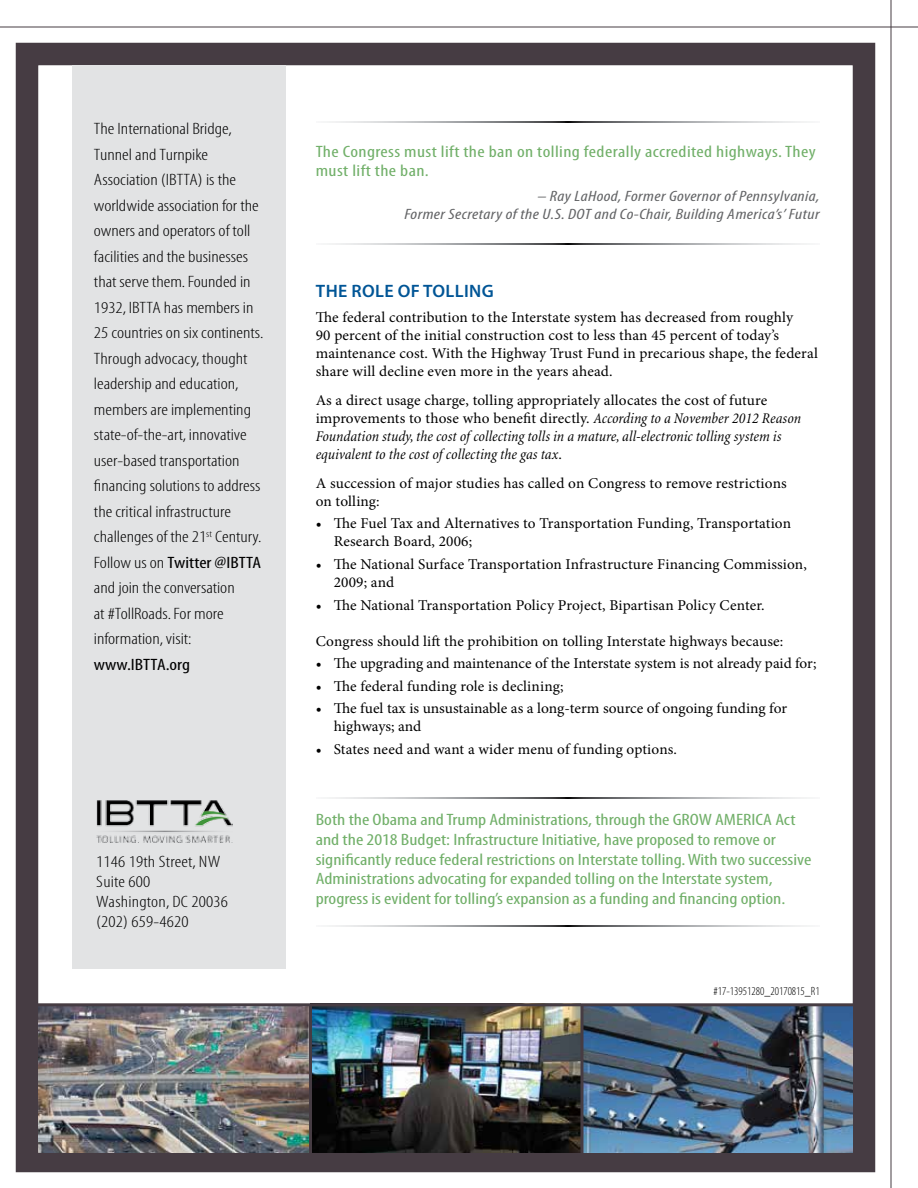
<style>
.page{position:relative;width:918px;height:1188px;background:#fff}
.page>*{position:absolute;margin:0;border:0;box-sizing:border-box;transform-origin:0 0}
.t1{font:600 18px "Myriad Pro";letter-spacing:.02em;color:#005596}
.t2{font:16.5px/25.5px "Myriad MM 215 300";color:#000;scale:1.21 1}
.t3{font:condensed 16.5px/19.8px "Myriad Pro";color:#72b06a;scale:1.23 1}
.t4{font:condensed 16.5px/19.8px "Myriad Pro";letter-spacing:.02em;color:#72b06a;scale:1.22 1}
.t5{font:16.5px/19.8px "Myriad MM 215 300";color:#000;scale:1.2 1}
.t6{font:16.5px "Myriad MM 400 300";color:#000;scale:1.21 1}
.t7{font:15px/18px "Minion Pro";letter-spacing:.005em;color:#000}
.t8{font:italic condensed 15px/18px "Minion";letter-spacing:.005em;color:#000}
.t9{font:15px/18px "Myriad MM It 400 300";letter-spacing:.02em;color:#636466;text-align:right;scale:1.22 1}
.t10{font:12px "Myriad MM 215 300";color:#000}
.s1{font-family:"Myriad MM 215 300"}
.s2{font-family:"Minion";font-style:italic;font-stretch:condensed}
.s3{font-family:"Minion Pro";font-style:normal;font-stretch:normal}
</style>
<div class="page">
<hr style="left:891px;top:0;width:1px;height:1188px;background:#463c43">
<hr style="left:0;top:27px;width:918px;height:1px;background:#463c43">
<div style="left:16px;top:43px;width:859px;height:1129px;border:22px solid #463c43"></div>
<img style="left:584px;top:1006px;width:269px;height:146px">
<img style="left:38px;top:1006px;width:271px;height:146px">
<img style="left:312px;top:1006px;width:268px;height:146px">
<div style="left:73px;top:65px;width:213px;height:904px;background:#e2e3e4"></div>
<img style="left:96px;top:800px;width:137px;height:42px">
<hr style="left:36px;top:1003px;width:820px;height:3px;background:#463c43">
<hr style="left:309px;top:1006px;width:3px;height:149px;background:#463c43">
<svg style="left:580px;top:1006px;width:4px;height:149px"></svg>
<img style="left:327px;top:122px;width:483px;height:1px">
<img style="left:327px;top:798px;width:483px;height:1px">
<img style="left:327px;top:244px;width:483px;height:1px">
<img style="left:327px;top:926px;width:483px;height:1px">
<p class="t2" style="left:94px;top:117px;width:142px">The International Bridge,<br>Tunnel and Turnpike<br>Association (IBTTA) is the worldwide association for the owners and operators of toll facilities and the businesses that serve them. Founded in<br>1932, IBTTA has members in<br>25 countries on six continents.<br>Through advocacy, thought leadership and education, members are implementing state-of-the-art, innovative user-based transportation financing solutions to address the critical infrastructure challenges of the 21<sup>st</sup> Century.</p>
<p class="t6" style="left:94px;top:554px;width:140px"><span class="s1">Follow us on</span> Twitter @IBTTA</p>
<p class="t2" style="left:94px;top:576px;width:118px">and join the conversation at #TollRoads. For more information, visit:</p>
<p class="t6" style="left:94px;top:656px;width:81px">www.IBTTA.org</p>
<p class="t5" style="left:96px;top:853px;width:114px">1146 19th Street, NW<br>Suite 600<br>Washington, DC20036 (202) 659-4620</p>
<p class="t4" style="left:316px;top:141px;width:411px">The Congress must lift the ban on tolling federally accredited highways. They must lift the ban.</p>
<p class="t9" style="left:404px;top:188px;width:342px">– Ray LaHood, Former Governor of Pennsylvania,<br>Former Secretary of the U.S. DOT and Co-Chair, Building America’s’ Futur</p>
<p class="t1" style="left:316px;top:280px;width:179px">THE ROLE OF TOLLING</p>
<p class="t7" style="left:316px;top:308px;width:504px">The federal contribution to the Interstate system has decreased from roughly<br>90 percent of the initial construction cost to less than 45 percent of today’s maintenance cost. With the Highway Trust Fund in precarious shape, the federal share will decline even more in the years ahead.</p>
<p class="t7" style="left:316px;top:391px;width:487px">As a direct usage charge, tolling appropriately allocates the cost of future improvements to those who benefit directly. <span class="s2">According to a November 2012 Reason</span></p>
<p class="t8" style="left:316px;top:428px;width:467px">Foundation study, the cost of collecting tolls in a mature, all-electronic tolling system is equivalent to the cost of collecting the gas tax<span class="s3">.</span></p>
<p class="t7" style="left:316px;top:474px;width:472px">A succession of major studies has called on Congress to remove restrictions on tolling:</p>
<p class="t7" style="left:334px;top:515px;width:459px;text-indent:-18px">• The Fuel Tax and Alternatives to Transportation Funding, Transportation<br>Research Board, 2006;</p>
<p class="t7" style="left:334px;top:555px;width:475px;text-indent:-18px">• The National Surface Transportation Infrastructure Financing Commission,<br>2009; and</p>
<p class="t7" style="left:316px;top:596px;width:451px">• The National Transportation Policy Project, Bipartisan Policy Center.</p>
<p class="t7" style="left:316px;top:632px;width:469px">Congress should lift the prohibition on tolling Interstate highways because:</p>
<p class="t7" style="left:316px;top:654px;width:503px">• The upgrading and maintenance of the Interstate system is not already paid for;</p>
<p class="t7" style="left:316px;top:677px;width:249px">• The federal funding role is declining;</p>
<p class="t7" style="left:334px;top:700px;width:455px;text-indent:-18px">• The fuel tax is unsustainable as a long-term source of ongoing funding for highways; and</p>
<p class="t7" style="left:316px;top:740px;width:363px">• States need and want a wider menu of funding options.</p>
<p class="t3" style="left:316px;top:809px;width:404px">Both the Obama and Trump Administrations, through the GROW AMERICA Act and the 2018 Budget: Infrastructure Initiative, have proposed to remove or significantly reduce federal restrictions on Interstate tolling. With two successive Administrations advocating for expanded tolling on the Interstate system, progress is evident for tolling’s expansion as a funding and financing option.</p>
<p class="t10" style="left:713px;top:985px;width:108px">#17-13951280_20170815_R1</p>
</div>
